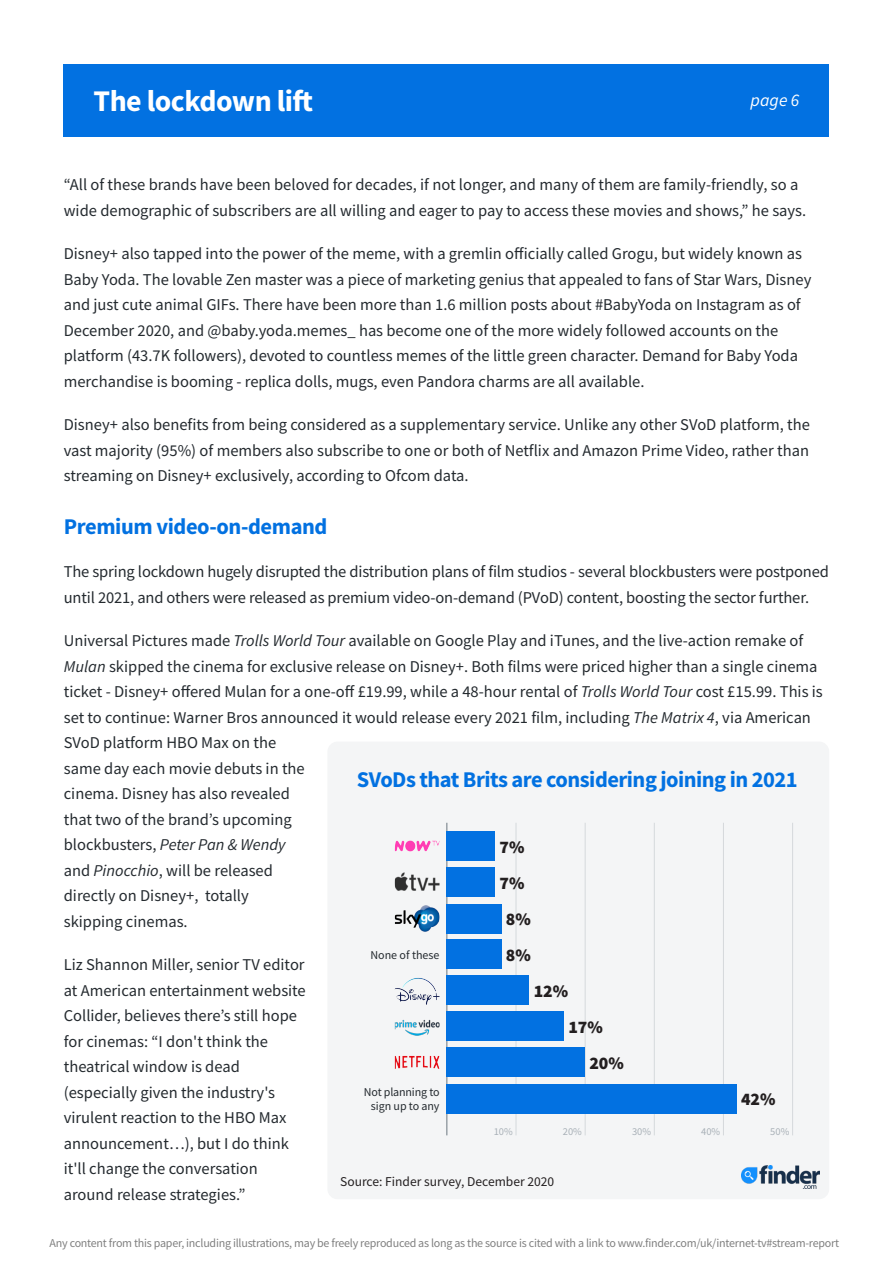
<style>
.page{position:relative;width:893px;height:1263px;background:#fff}
.page>*{position:absolute;margin:0;border:0;box-sizing:border-box;transform-origin:0 0}
.t1{font:700 30px "Source Sans Pro";letter-spacing:-.02em;color:#fff}
.t2{font:700 22.5px "Source Sans Pro";letter-spacing:-.025em;color:#0271e1}
.t3{font:900 17.7px "Source Sans Pro";color:#231f20}
.t4{font:italic 17.7px "Source Sans Pro";color:#fff}
.t5{font:16.5px/25.5px "Source Sans Pro";color:#242a2f}
.t6{font:13.5px "Source Sans Pro";color:#231f20}
.t7{font:12px "Source Sans Pro";letter-spacing:-.02em;color:#808080}
.t8{font:12px/14.2px "Source Sans Pro";letter-spacing:-.005em;color:#242a2f;text-align:center}
.t9{font:10.5px "Source Sans Pro";color:#a8b0b7}
.s1{font-style:italic}
</style>
<div class="page">
<div style="left:64px;top:64px;width:765px;height:72px;background:#0271e1"></div>
<div style="left:327px;top:741px;width:502px;height:458px;background:#f4f5f6;border-radius:10px"></div>
<hr style="left:792px;top:823px;width:1px;height:312px;background:#d5d9dc">
<hr style="left:516px;top:823px;width:1px;height:312px;background:#d5d9dc">
<hr style="left:654px;top:823px;width:1px;height:312px;background:#d5d9dc">
<hr style="left:723px;top:823px;width:1px;height:312px;background:#d5d9dc">
<hr style="left:585px;top:823px;width:1px;height:312px;background:#d5d9dc">
<hr style="left:446px;top:823px;width:1px;height:312px;background:#6c7881">
<div style="left:447px;top:1048px;width:138px;height:29px;background:#0271e1"></div>
<div style="left:447px;top:1012px;width:117px;height:29px;background:#0271e1"></div>
<div style="left:447px;top:976px;width:82px;height:29px;background:#0271e1"></div>
<div style="left:447px;top:832px;width:48px;height:29px;background:#0271e1"></div>
<div style="left:447px;top:940px;width:55px;height:29px;background:#0271e1"></div>
<div style="left:447px;top:1084px;width:290px;height:29px;background:#0271e1"></div>
<div style="left:447px;top:904px;width:55px;height:29px;background:#0271e1"></div>
<div style="left:447px;top:868px;width:48px;height:29px;background:#0271e1"></div>
<img style="left:395px;top:840px;width:45px;height:12px">
<img style="left:395px;top:872px;width:45px;height:19px">
<img style="left:395px;top:905px;width:45px;height:27px">
<img style="left:395px;top:977px;width:45px;height:28px">
<img style="left:395px;top:1055px;width:45px;height:14px">
<img style="left:395px;top:1019px;width:45px;height:17px">
<img style="left:742px;top:1165px;width:77px;height:24px">
<h1 class="t1" style="left:94px;top:88px;width:221px">The lockdown lift</h1>
<p class="t4" style="left:751px;top:93px;width:50px">page 6</p>
<p class="t5" style="left:64px;top:173px;width:744px">“All of these brands have been beloved for decades, if not longer, and many of them are family-friendly, so a wide demographic of subscribers are all willing and eager to pay to access these movies and shows,” he says.</p>
<p class="t5" style="left:64px;top:242px;width:749px">Disney+ also tapped into the power of the meme, with a gremlin officially called Grogu, but widely known as Baby Yoda. The lovable Zen master was a piece of marketing genius that appealed to fans of Star Wars, Disney and just cute animal GIFs. There have been more than 1.6 million posts about #BabyYoda on Instagram as of December 2020, and @baby.yoda.memes_ has become one of the more widely followed accounts on the platform (43.7K followers), devoted to countless memes of the little green character. Demand for Baby Yoda merchandise is booming - replica dolls, mugs, even Pandora charms are all available.</p>
<p class="t5" style="left:64px;top:413px;width:748px;text-align:justify">Disney+ also benefits from being considered as a supplementary service. Unlike any other SVoD platform, the vast majority (95%) of members also subscribe to one or both of Netflix and Amazon Prime Video, rather than streaming on Disney+ exclusively, according to Ofcom data.</p>
<h2 class="t2" style="left:64px;top:517px;width:265px">Premium video-on-demand</h2>
<p class="t5" style="left:64px;top:560px;width:767px">The spring lockdown hugely disrupted the distribution plans of film studios - several blockbusters were postponed until 2021, and others were released as premium video-on-demand (PVoD) content, boosting the sector further.</p>
<p class="t5" style="left:64px;top:629px;width:761px">Universal Pictures made <span class="s1">Trolls World Tour</span> available on Google Play and iTunes, and the live-action remake of <span class="s1">Mulan</span> skipped the cinema for exclusive release on Disney+. Both films were priced higher than a single cinema ticket - Disney+ offered Mulan for a one-off £19.99, while a 48-hour rental of <span class="s1">Trolls World Tour</span> cost £15.99. This is set to continue: Warner Bros announced it would release every 2021 film, including <span class="s1">The Matrix 4</span>, via American SVoD platform HBO Max on the<br>same day each movie debuts in the<br>cinema. Disney has also revealed<br>that two of the brand’s upcoming<br>blockbusters, <span class="s1">Peter Pan &amp; Wendy<br></span>and <span class="s1">Pinocchio</span>, will be released<br>directly on Disney+, totally<br>skipping cinemas.</p>
<p class="t5" style="left:64px;top:953px;width:244px">Liz Shannon Miller, senior TV editor at American entertainment website<br>Collider, believes there’s still hope for cinemas: “I don't think the theatrical window is dead (especially given the industry's virulent reaction to the HBO Max announcement…), but I do think it'll change the conversation around release strategies.”</p>
<h2 class="t2" style="left:357px;top:770px;width:442px">SVoDs that Brits are considering joining in 2021</h2>
<p class="t3" style="left:499px;top:839px;width:26px">7%</p>
<p class="t3" style="left:499px;top:875px;width:26px">7%</p>
<p class="t3" style="left:506px;top:911px;width:26px">8%</p>
<p class="t3" style="left:506px;top:947px;width:26px">8%</p>
<p class="t8" style="left:370px;top:948px;width:71px">None of these</p>
<p class="t3" style="left:534px;top:983px;width:36px">12%</p>
<p class="t3" style="left:568px;top:1019px;width:36px">17%</p>
<p class="t3" style="left:589px;top:1055px;width:36px">20%</p>
<p class="t8" style="left:364px;top:1085px;width:77px">Not planning to sign up to any</p>
<p class="t3" style="left:741px;top:1091px;width:36px">42%</p>
<p class="t9" style="left:494px;top:1127px;width:21px">10%</p>
<p class="t9" style="left:563px;top:1127px;width:21px">20%</p>
<p class="t9" style="left:632px;top:1127px;width:21px">30%</p>
<p class="t9" style="left:701px;top:1127px;width:21px">40%</p>
<p class="t9" style="left:770px;top:1127px;width:21px">50%</p>
<p class="t6" style="left:340px;top:1176px;width:216px">Source: Finder survey, December 2020</p>
<p class="t7" style="left:50px;top:1238px;width:791px">Any content from this paper, including illustrations, may be freely reproduced as long as the source is cited with a link to www.finder.com/uk/internet-tv#stream-report</p>
</div>
